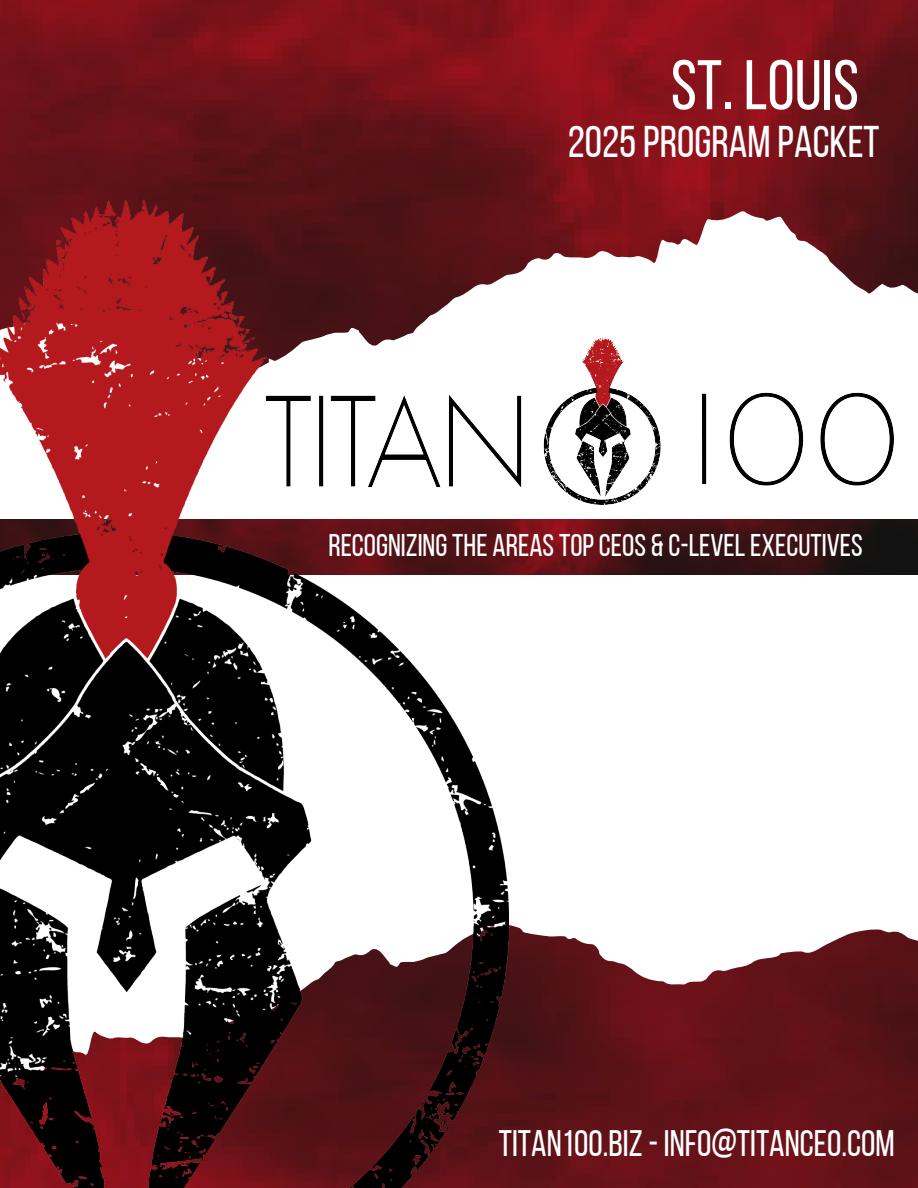
<style>
.page{position:relative;width:918px;height:1188px;background:#fff}
.page>*{position:absolute;margin:0;border:0;box-sizing:border-box;transform-origin:0 0}
.t1{font:70.05px "Bebas Neue";color:#fff}
.t2{font:44.25px "Bebas Neue";color:#fff}
.t3{font:36.75px "Bebas Neue";color:#fff}
.t4{font:31.35px "Bebas Neue";color:#fff}
</style>
<div class="page">
<svg style="left:595px;top:223px;width:323px;height:965px"></svg>
<img style="left:0;top:0;width:918px;height:223px">
<img style="left:595px;top:338px;width:298px;height:166px">
<img style="left:595px;top:1071px;width:181px;height:117px">
<img style="left:595px;top:519px;width:323px;height:55px">
<img style="left:0;top:199px;width:595px;height:989px">
<h1 class="t1" style="left:671px;top:57px;width:190px">ST. LOUIS</h1>
<p class="t2" style="left:568px;top:124px;width:313px">2025PROGRAM PACKET</p>
<h2 class="t4" style="left:328px;top:532px;width:536px">RECOGNIZINGTHE AREASTOPCEOS &amp; C-LEVELEXECUTIVES</h2>
<p class="t3" style="left:499px;top:1129px;width:397px">TITAN100.BIZ- INFO@TITANCEO.COM</p>
</div>
